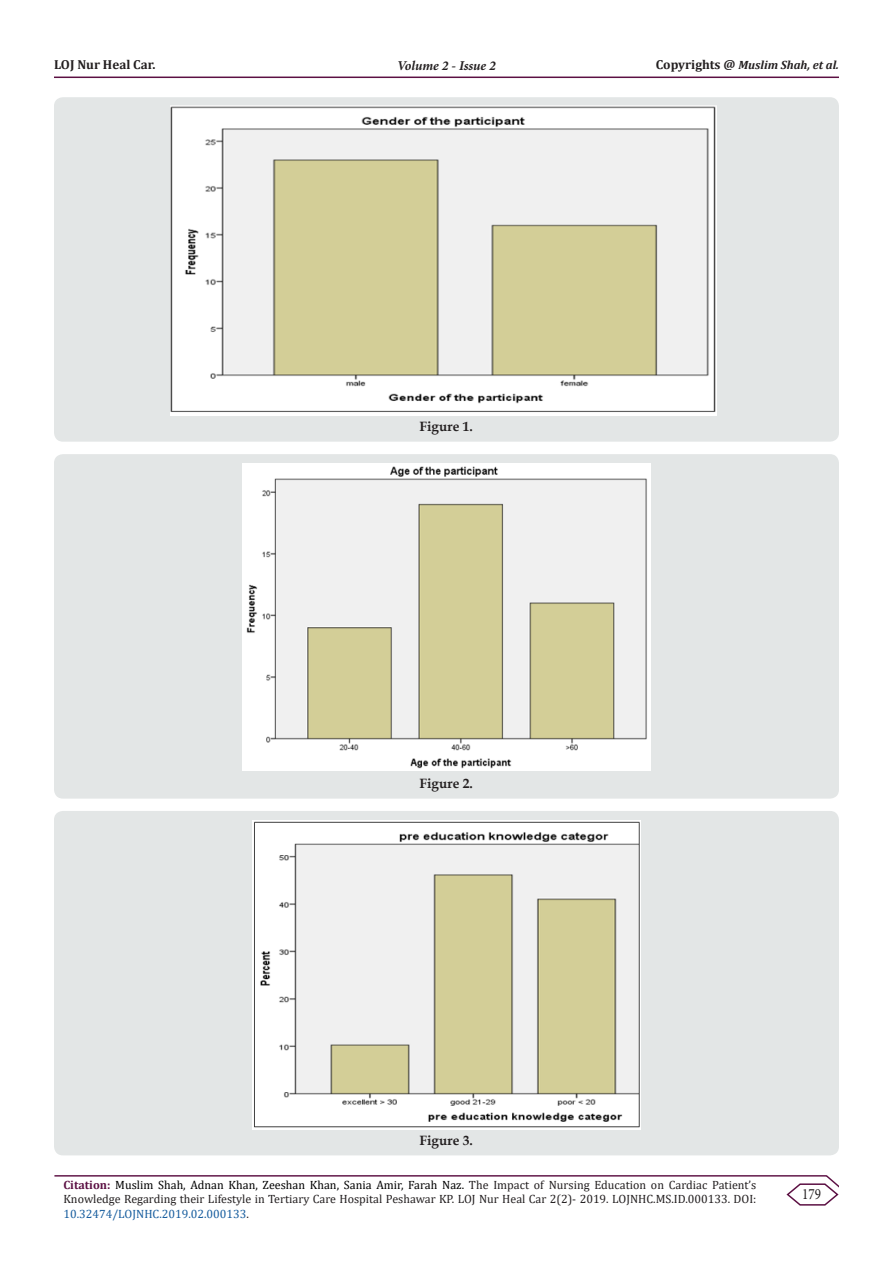
<style>
.page{position:relative;width:893px;height:1263px;background:#fff}
.page>*{position:absolute;margin:0;border:0;box-sizing:border-box;transform-origin:0 0}
.t1{font:15.75px "Minion Pro";color:#231f20;scale:.83 1}
.t2{font:700 13.5px "Book Antiqua";color:#231f20}
.t3{font:italic 700 13.5px "Minion Pro";letter-spacing:-.005em;color:#231f20}
.t4{font:700 13.05px "Cambria";color:#231f20}
.t5{font:12px/14.4px "Cambria";color:#231f20;text-align:justify}
.t6{font:italic 700 12px "Cambria";color:#231f20}
.s1{font-style:normal;font-size:13.05px}
.s2{font-weight:700;color:#5c1043}
.s3{color:#000}
.s4{color:#175d9e}
</style>
<div class="page">
<hr style="left:54px;top:1175px;width:773px;height:1px;background:#5c1043">
<hr style="left:54px;top:77px;width:785px;height:1px;background:#5c1043">
<svg style="left:785px;top:1175px;width:54px;height:31px"></svg>
<div style="left:54px;top:97px;width:785px;height:345px;background:#e3e6e6;border-radius:9px"></div>
<img style="left:170px;top:106px;width:546px;height:310px">
<div style="left:54px;top:454px;width:785px;height:345px;background:#e3e6e6;border-radius:9px"></div>
<img style="left:243px;top:464px;width:407px;height:306px">
<div style="left:54px;top:811px;width:785px;height:344px;background:#e3e6e6;border-radius:9px"></div>
<img style="left:252px;top:820px;width:388px;height:309px">
<p class="t4" style="left:54px;top:55px;width:103px">LOJ Nur Heal Car.</p>
<p class="t3" style="left:397px;top:56px;width:100px">Volume 2 - Issue 2</p>
<p class="t6" style="left:656px;top:56px;width:185px"><span class="s1">Copyrights @</span> Muslim Shah, et al.</p>
<p class="t2" style="left:420px;top:417px;width:55px">Figure 1.</p>
<p class="t2" style="left:420px;top:774px;width:55px">Figure 2.</p>
<p class="t2" style="left:420px;top:1131px;width:55px">Figure 3.</p>
<p class="t5" style="left:63px;top:1177px;width:694px"><span class="s2">Citation:</span> <span class="s3">Muslim Shah, Adnan Khan, Zeeshan Khan, Sania Amir, Farah Naz.</span> The Impact of Nursing Education on Cardiac Patient’s Knowledge Regarding their Lifestyle in Tertiary Care Hospital Peshawar KP. LOJ Nur Heal Car 2(2)- 2019. LOJNHC.MS.ID.000133. DOI:<br><span class="s4">10.32474/LOJNHC.2019.02.000133</span>.</p>
<p class="t1" style="left:802px;top:1184px;width:24px">179</p>
</div>
